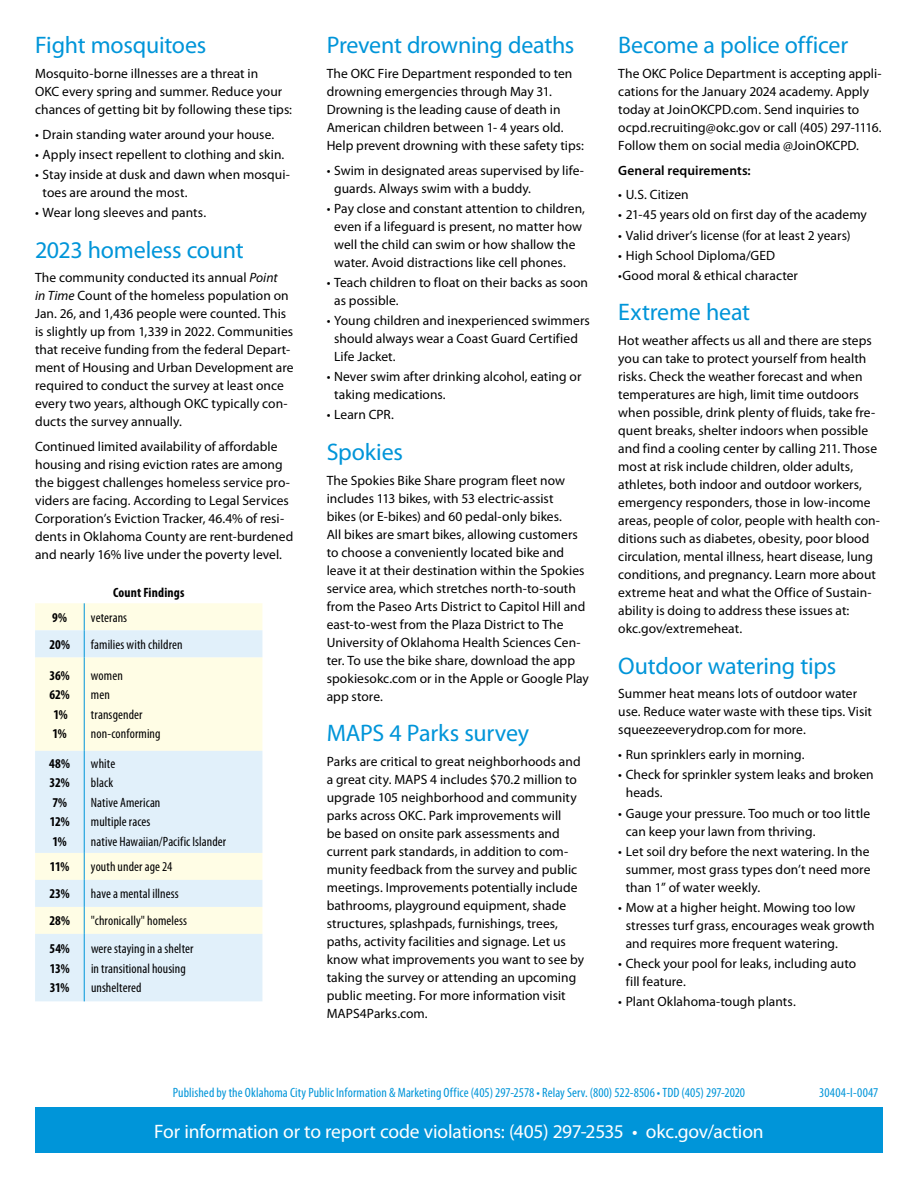
<style>
.page{position:relative;width:918px;height:1188px;background:#fff}
.page>*{position:absolute;margin:0;border:0;box-sizing:border-box;transform-origin:0 0}
.t1{font:24px "Myriad Pro";letter-spacing:-.01em;color:#0095d9}
.t2{font:19.5px "Myriad Pro";letter-spacing:-.01em;color:#fff}
.t3{font:13.5px/18px "Myriad Pro";letter-spacing:.005em;color:#000001}
.t4{font:condensed 13.5px/19.5px "Myriad Pro";letter-spacing:.005em;color:#000001}
.t5{font:condensed 13.5px "Myriad Pro";letter-spacing:.005em;color:#0095d9}
.t6{font:700 condensed 13.5px/19.5px "Myriad Pro";letter-spacing:.005em;color:#000001;text-align:center}
.t7{font:600 13.5px "Myriad Pro";letter-spacing:.005em;color:#000001}
.s1{font-style:italic}
</style>
<div class="page">
<div style="left:35px;top:603px;width:227px;height:27px;background:#fffde5"></div>
<svg style="left:35px;top:630px;width:227px;height:371px;fill:#e1f0fa"></svg>
<svg style="left:84px;top:603px;width:1px;height:54px"></svg>
<hr style="left:84px;top:657px;width:1px;height:94px;background:#0095d9">
<hr style="left:84px;top:751px;width:1px;height:102px;background:#0095d9">
<svg style="left:84px;top:853px;width:1px;height:81px"></svg>
<hr style="left:84px;top:934px;width:1px;height:67px;background:#0095d9">
<div style="left:35px;top:1108px;width:848px;height:45px;background:#0095d9"></div>
<h1 class="t1" style="left:35px;top:30px;width:173px">Fight mosquitoes</h1>
<p class="t3" style="left:35px;top:64px;width:259px">Mosquito-borne illnesses are a threat in<br>OKC every spring and summer. Reduce your chances of getting bit by following these tips:</p>
<p class="t3" style="left:35px;top:125px;width:241px">• Drain standing water around your house.</p>
<p class="t3" style="left:35px;top:145px;width:251px">• Apply insect repellent to clothing and skin.</p>
<p class="t3" style="left:43px;top:165px;width:249px;text-indent:-8px">• Stay inside at dusk and dawn when mosqui&shy;toes are around the most.</p>
<p class="t3" style="left:35px;top:203px;width:173px">• Wear long sleeves and pants.</p>
<h1 class="t1" style="left:35px;top:235px;width:210px">2023 homeless count</h1>
<p class="t3" style="left:35px;top:269px;width:260px">The community conducted its annual <span class="s1">Point<br>in Time</span> Count of the homeless population on Jan. 26, and 1,436 people were counted. This is slightly up from 1,339 in 2022. Communities that receive funding from the federal Depart&shy;ment of Housing and Urban Development are required to conduct the survey at least once every two years, although OKC typically con&shy;ducts the survey annually.</p>
<p class="t3" style="left:35px;top:437px;width:260px">Continued limited availability of affordable housing and rising eviction rates are among the biggest challenges homeless service pro&shy;viders are facing. According to Legal Services Corporation’s Eviction Tracker, 46.4% of resi&shy;dents in Oklahoma County are rent-burdened and nearly 16% live under the poverty level.</p>
<p class="t6" style="left:113px;top:582px;width:73px">Count Findings</p>
<p class="t6" style="left:52px;top:607px;width:16px">9%</p>
<p class="t4" style="left:91px;top:607px;width:38px">veterans</p>
<p class="t6" style="left:49px;top:634px;width:22px">20%</p>
<p class="t4" style="left:91px;top:634px;width:93px">families with children</p>
<p class="t6" style="left:49px;top:665px;width:22px">36%<br>62%<br>1%<br>1%</p>
<p class="t4" style="left:91px;top:665px;width:71px">women<br>men transgender non-conforming</p>
<p class="t6" style="left:49px;top:753px;width:22px;text-align:left">48%<br>32%<br>7%<br>12%<br>1%</p>
<p class="t4" style="left:91px;top:753px;width:137px">white<br>black<br>Native American<br>multiple races<br>native Hawaiian/Pacific Islander</p>
<p class="t6" style="left:50px;top:857px;width:21px">11%</p>
<p class="t4" style="left:91px;top:857px;width:83px">youth under age 24</p>
<p class="t6" style="left:50px;top:884px;width:22px">23%</p>
<p class="t4" style="left:91px;top:884px;width:89px">have a mental illness</p>
<p class="t6" style="left:49px;top:911px;width:22px">28%</p>
<p class="t4" style="left:91px;top:911px;width:98px">"chronically" homeless</p>
<p class="t6" style="left:50px;top:939px;width:22px;text-align:justify">54% 13% 31%</p>
<p class="t4" style="left:91px;top:939px;width:104px">were staying in a shelter in transitional housing unsheltered</p>
<h1 class="t1" style="left:327px;top:30px;width:249px">Prevent drowning deaths</h1>
<p class="t3" style="left:327px;top:64px;width:259px">The OKC Fire Department responded to ten drowning emergencies through May 31.<br>Drowning is the leading cause of death in American children between 1- 4 years old.<br>Help prevent drowning with these safety tips:</p>
<p class="t3" style="left:334px;top:161px;width:251px;text-indent:-8px">• Swim in designated areas supervised by life&shy;guards. Always swim with a buddy.</p>
<p class="t3" style="left:334px;top:199px;width:252px;text-indent:-8px">• Pay close and constant attention to children, even if a lifeguard is present, no matter how well the child can swim or how shallow the water. Avoid distractions like cell phones.</p>
<p class="t3" style="left:334px;top:273px;width:255px;text-indent:-8px">• Teach children to float on their backs as soon as possible.</p>
<p class="t3" style="left:334px;top:311px;width:257px;text-indent:-8px">• Young children and inexperienced swimmers should always wear a Coast Guard Certified<br>Life Jacket.</p>
<p class="t3" style="left:334px;top:367px;width:249px;text-indent:-8px">• Never swim after drinking alcohol, eating or taking medications.</p>
<p class="t3" style="left:327px;top:406px;width:69px">• Learn CPR.</p>
<h1 class="t1" style="left:327px;top:437px;width:78px">Spokies</h1>
<p class="t3" style="left:327px;top:471px;width:264px">The Spokies Bike Share program fleet now includes 113 bikes, with 53 electric-assist<br>bikes (or E-bikes) and 60 pedal-only bikes.<br>All bikes are smart bikes, allowing customers to choose a conveniently located bike and leave it at their destination within the Spokies service area, which stretches north-to-south from the Paseo Arts District to Capitol Hill and east-to-west from the Plaza District to The University of Oklahoma Health Sciences Cen&shy;ter. To use the bike share, download the app spokiesokc.com or in the Apple or Google Play app store.</p>
<h1 class="t1" style="left:327px;top:718px;width:204px">MAPS 4 Parks survey</h1>
<p class="t3" style="left:327px;top:752px;width:259px">Parks are critical to great neighborhoods and a great city. MAPS 4 includes $70.2 million to upgrade 105 neighborhood and community parks across OKC. Park improvements will<br>be based on onsite park assessments and current park standards, in addition to com&shy;munity feedback from the survey and public meetings. Improvements potentially include bathrooms, playground equipment, shade structures, splashpads, furnishings, trees, paths, activity facilities and signage. Let us know what improvements you want to see by taking the survey or attending an upcoming public meeting. For more information visit MAPS4Parks.com.</p>
<h1 class="t1" style="left:618px;top:30px;width:231px">Become a police officer</h1>
<p class="t3" style="left:618px;top:64px;width:265px">The OKC Police Department is accepting appli&shy;cations for the January 2024 academy. Apply today at JoinOKCPD.com. Send inquiries to ocpd.recruiting@okc.gov or call (405) 297-1116.<br>Follow them on social media @JoinOKCPD.</p>
<p class="t7" style="left:618px;top:161px;width:134px">General requirements:</p>
<p class="t3" style="left:618px;top:186px;width:72px">• U.S. Citizen</p>
<p class="t3" style="left:618px;top:206px;width:250px">• 21-45 years old on first day of the academy</p>
<p class="t3" style="left:618px;top:226px;width:234px">• Valid driver’s license (for at least 2 years)</p>
<p class="t3" style="left:618px;top:246px;width:158px">• High School Diploma/GED</p>
<p class="t3" style="left:618px;top:266px;width:181px">•Good moral &amp; ethical character</p>
<h1 class="t1" style="left:618px;top:298px;width:133px">Extreme heat</h1>
<p class="t3" style="left:618px;top:332px;width:263px">Hot weather affects us all and there are steps you can take to protect yourself from health risks. Check the weather forecast and when temperatures are high, limit time outdoors when possible, drink plenty of fluids, take fre&shy;quent breaks, shelter indoors when possible and find a cooling center by calling 211. Those most at risk include children, older adults, athletes, both indoor and outdoor workers, emergency responders, those in low-income areas, people of color, people with health con&shy;ditions such as diabetes, obesity, poor blood circulation, mental illness, heart disease, lung conditions, and pregnancy. Learn more about extreme heat and what the Office of Sustain&shy;ability is doing to address these issues at: okc.gov/extremeheat.</p>
<h1 class="t1" style="left:618px;top:651px;width:219px">Outdoor watering tips</h1>
<p class="t3" style="left:618px;top:685px;width:255px">Summer heat means lots of outdoor water use. Reduce water waste with these tips. Visit squeezeeverydrop.com for more.</p>
<p class="t3" style="left:618px;top:745px;width:188px">• Run sprinklers early in morning.</p>
<p class="t3" style="left:626px;top:766px;width:249px;text-indent:-8px">• Check for sprinkler system leaks and broken heads.</p>
<p class="t3" style="left:626px;top:804px;width:246px;text-indent:-8px">• Gauge your pressure. Too much or too little can keep your lawn from thriving.</p>
<p class="t3" style="left:626px;top:842px;width:246px;text-align:justify;text-indent:-8px">• Let soil dry before the next watering. In the summer, most grass types don’t need more than 1” of water weekly.</p>
<p class="t3" style="left:626px;top:898px;width:250px;text-indent:-8px">• Mow at a higher height. Mowing too low stresses turf grass, encourages weak growth and requires more frequent watering.</p>
<p class="t3" style="left:626px;top:954px;width:232px;text-indent:-8px">• Check your pool for leaks, including auto fill feature.</p>
<p class="t3" style="left:618px;top:992px;width:179px">• Plant Oklahoma-tough plants.</p>
<p class="t5" style="left:173px;top:1085px;width:574px">Published by the Oklahoma City Public Information &amp; Marketing Office (405) 297-2578 • Relay Serv. (800) 522-8506 • TDD (405) 297-2020</p>
<p class="t5" style="left:819px;top:1085px;width:61px">30404-I-0047</p>
<h2 class="t2" style="left:154px;top:1119px;width:611px">For information or to report code violations: (405) 297-2535 • okc.gov/action</h2>
</div>
